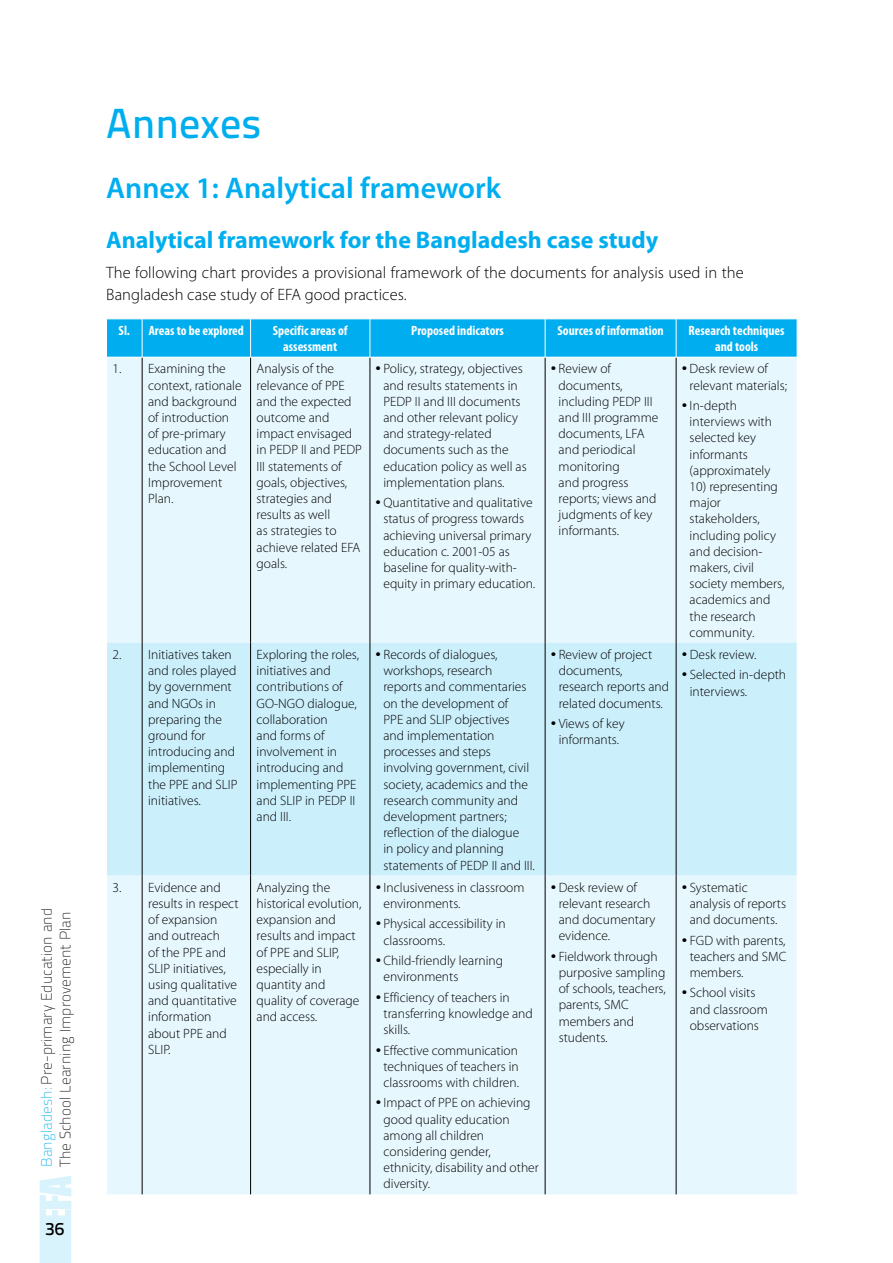
<style>
.page{position:relative;width:893px;height:1263px;background:#fff}
.page>*{position:absolute;margin:0;border:0;box-sizing:border-box;transform-origin:0 0}
.t1{font:42px "Titillium Text 25 L 600 wt";color:#00aeef}
.t2{font:600 30px "Myriad Pro";color:#00aeef}
.t3{font:700 24px "Myriad Pro";color:#00aeef}
.t4{font:18px "Titillium Text 25 L 600 wt";color:#000}
.t5{font:300 16.5px/21.8px "Myriad Pro";letter-spacing:.005em;color:#000}
.t6{font:15px/18.8px "Titillium Text 25 L 1 wt";letter-spacing:.005em;color:#000}
.t7{font:300 13.5px/16.2px "Myriad Pro";color:#000}
.t8{font:700 condensed 13.5px/16.2px "Myriad Pro";color:#fff;text-align:center}
.s1{color:#00aeef}
.s2{font-family:"Arial Rounded MT Bold";font-weight:400}
</style>
<div class="page">
<svg style="left:40px;top:1176px;width:31px;height:87px;background:#ddf4fd"></svg>
<div style="left:107px;top:320px;width:690px;height:37px;background:#00aeef"></div>
<div style="left:107px;top:358px;width:690px;height:836px;background:#e6f7fd"></div>
<div style="left:107px;top:643px;width:690px;height:232px;background:#cceffc"></div>
<hr style="left:142px;top:319px;width:1px;height:38px;background:#fff">
<hr style="left:250px;top:319px;width:1px;height:38px;background:#fff">
<hr style="left:370px;top:319px;width:1px;height:38px;background:#fff">
<hr style="left:545px;top:319px;width:1px;height:38px;background:#fff">
<hr style="left:676px;top:319px;width:1px;height:38px;background:#fff">
<hr style="left:142px;top:357px;width:1px;height:286px;background:#000">
<hr style="left:250px;top:357px;width:1px;height:286px;background:#000">
<hr style="left:370px;top:357px;width:1px;height:286px;background:#000">
<hr style="left:545px;top:357px;width:1px;height:286px;background:#000">
<hr style="left:676px;top:357px;width:1px;height:286px;background:#000">
<hr style="left:142px;top:643px;width:1px;height:232px;background:#000">
<hr style="left:250px;top:643px;width:1px;height:232px;background:#000">
<hr style="left:370px;top:643px;width:1px;height:232px;background:#000">
<hr style="left:545px;top:643px;width:1px;height:232px;background:#000">
<hr style="left:676px;top:643px;width:1px;height:232px;background:#000">
<hr style="left:142px;top:875px;width:1px;height:319px;background:#000">
<hr style="left:250px;top:875px;width:1px;height:319px;background:#000">
<hr style="left:370px;top:875px;width:1px;height:319px;background:#000">
<hr style="left:545px;top:875px;width:1px;height:319px;background:#000">
<hr style="left:676px;top:875px;width:1px;height:319px;background:#000">
<hr style="left:142px;top:357px;width:109px;height:1px;background:#fff">
<hr style="left:370px;top:357px;width:175px;height:1px;background:#fff">
<hr style="left:545px;top:357px;width:131px;height:1px;background:#fff">
<hr style="left:676px;top:357px;width:121px;height:1px;background:#fff">
<p class="t6" style="left:36px;top:1167px;width:261px;rotate:-90deg"><span class="s1">Bangladesh:</span> Pre-primary Education and<br>The School Learning Improvement Plan</p>
<h3 class="t4" style="left:45px;top:1215px;width:21px">36</h3>
<h1 class="t1" style="left:106px;top:91px;width:157px">Annexes</h1>
<h2 class="t2" style="left:106px;top:169px;width:396px">Annex 1: Analytical framework</h2>
<h3 class="t3" style="left:106px;top:224px;width:554px">Analytical framework for the Bangladesh case study</h3>
<p class="t5" style="left:106px;top:262px;width:639px">The following chart provides a provisional framework of the documents for analysis used in the<br>Bangladesh case study of EFA good practices.</p>
<p class="t8" style="left:119px;top:322px;width:127px">Sl. Areas to be explored</p>
<p class="t8" style="left:273px;top:322px;width:77px">Specific areas of assessment</p>
<p class="t8" style="left:411px;top:322px;width:94px">Proposed indicators</p>
<p class="t8" style="left:557px;top:322px;width:108px">Sources of information</p>
<p class="t8" style="left:689px;top:322px;width:97px">Research techniques and tools</p>
<p class="t7" style="left:148px;top:361px;width:95px;text-indent:-36px">1. Examining the context, rationale and background of introduction of pre-primary education and the School Level<br>Improvement<br>Plan.</p>
<p class="t7" style="left:257px;top:361px;width:107px">Analysis of the relevance of PPE and the expected outcome and impact envisaged in PEDP II and PEDP<br>III statements of goals, objectives, strategies and results as well<br>as strategies to achieve related EFA goals.</p>
<p class="t7" style="left:383px;top:361px;width:145px;text-indent:-8px"><span class="s2">•</span> Policy, strategy, objectives and results statements in<br>PEDP II and III documents and other relevant policy and strategy-related documents such as the education policy as well as implementation plans.</p>
<p class="t7" style="left:559px;top:361px;width:101px;text-indent:-8px"><span class="s2">•</span> Review of documents, including PEDP III and III programme documents, LFA and periodical monitoring<br>and progress reports; views and judgments of key informants.</p>
<p class="t7" style="left:690px;top:361px;width:99px;text-indent:-8px"><span class="s2">•</span> Desk review of relevant materials;</p>
<p class="t7" style="left:690px;top:397px;width:84px;text-indent:-8px"><span class="s2">•</span> In-depth interviews with selected key informants (approximately</p>
<p class="t7" style="left:690px;top:478px;width:96px">10) representing major stakeholders, including policy and decision&shy;makers, civil society members, academics and the research community.</p>
<p class="t7" style="left:383px;top:494px;width:153px;text-indent:-8px"><span class="s2">•</span> Quantitative and qualitative status of progress towards achieving universal primary education c. 2001-05 as baseline for quality-with&shy;equity in primary education.</p>
<p class="t7" style="left:148px;top:646px;width:91px;text-indent:-36px">2. Initiatives taken and roles played by government and NGOs in preparing the ground for introducing and implementing the PPE and SLIP initiatives.</p>
<p class="t7" style="left:257px;top:646px;width:104px">Exploring the roles, initiatives and contributions of<br>GO-NGO dialogue, collaboration<br>and forms of involvement in introducing and implementing PPE and SLIP in PEDP II and III.</p>
<p class="t7" style="left:383px;top:646px;width:153px;text-indent:-8px"><span class="s2">•</span> Records of dialogues, workshops, research<br>reports and commentaries on the development of<br>PPE and SLIP objectives<br>and implementation processes and steps involving government, civil society, academics and the research community and development partners; reflection of the dialogue<br>in policy and planning statements of PEDP II and III.</p>
<p class="t7" style="left:559px;top:646px;width:112px;text-indent:-8px"><span class="s2">•</span> Review of project documents, research reports and related documents.</p>
<p class="t7" style="left:551px;top:715px;width:75px;text-align:center"><span class="s2">•</span> Views of key informants.</p>
<p class="t7" style="left:148px;top:879px;width:92px;text-indent:-36px">3. Evidence and results in respect of expansion and outreach<br>of the PPE and<br>SLIP initiatives, using qualitative and quantitative information about PPE and<br>SLIP.</p>
<p class="t7" style="left:257px;top:879px;width:106px">Analyzing the historical evolution, expansion and results and impact of PPE and SLIP, especially in quantity and quality of coverage and access.</p>
<p class="t7" style="left:383px;top:879px;width:142px;text-indent:-8px"><span class="s2">•</span> Inclusiveness in classroom environments.</p>
<p class="t7" style="left:383px;top:916px;width:124px;text-indent:-8px"><span class="s2">•</span> Physical accessibility in classrooms.</p>
<p class="t7" style="left:383px;top:952px;width:121px;text-indent:-8px"><span class="s2">•</span> Child-friendly learning environments</p>
<p class="t7" style="left:383px;top:989px;width:151px;text-indent:-8px"><span class="s2">•</span> Efficiency of teachers in transferring knowledge and skills.</p>
<p class="t7" style="left:376px;top:1042px;width:145px;text-align:center"><span class="s2">•</span> Effective communication techniques of teachers in classrooms with children.</p>
<p class="t7" style="left:383px;top:1095px;width:157px;text-indent:-8px"><span class="s2">•</span> Impact of PPE on achieving good quality education among all children considering gender, ethnicity, disability and other diversity.</p>
<p class="t7" style="left:559px;top:879px;width:98px;text-indent:-8px"><span class="s2">•</span> Desk review of relevant research and documentary evidence.</p>
<p class="t7" style="left:559px;top:948px;width:109px;text-indent:-8px"><span class="s2">•</span> Fieldwork through purposive sampling of schools, teachers, parents, SMC members and students.</p>
<p class="t7" style="left:682px;top:646px;width:76px"><span class="s2">•</span> Desk review.</p>
<p class="t7" style="left:690px;top:667px;width:98px;text-indent:-8px"><span class="s2">•</span> Selected in-depth interviews.</p>
<p class="t7" style="left:690px;top:879px;width:98px;text-indent:-8px"><span class="s2">•</span> Systematic analysis of reports and documents.</p>
<p class="t7" style="left:690px;top:932px;width:98px;text-align:justify;text-indent:-8px"><span class="s2">•</span> FGD with parents, teachers and SMC members.</p>
<p class="t7" style="left:690px;top:985px;width:80px;text-indent:-8px"><span class="s2">•</span> School visits and classroom observations</p>
</div>
